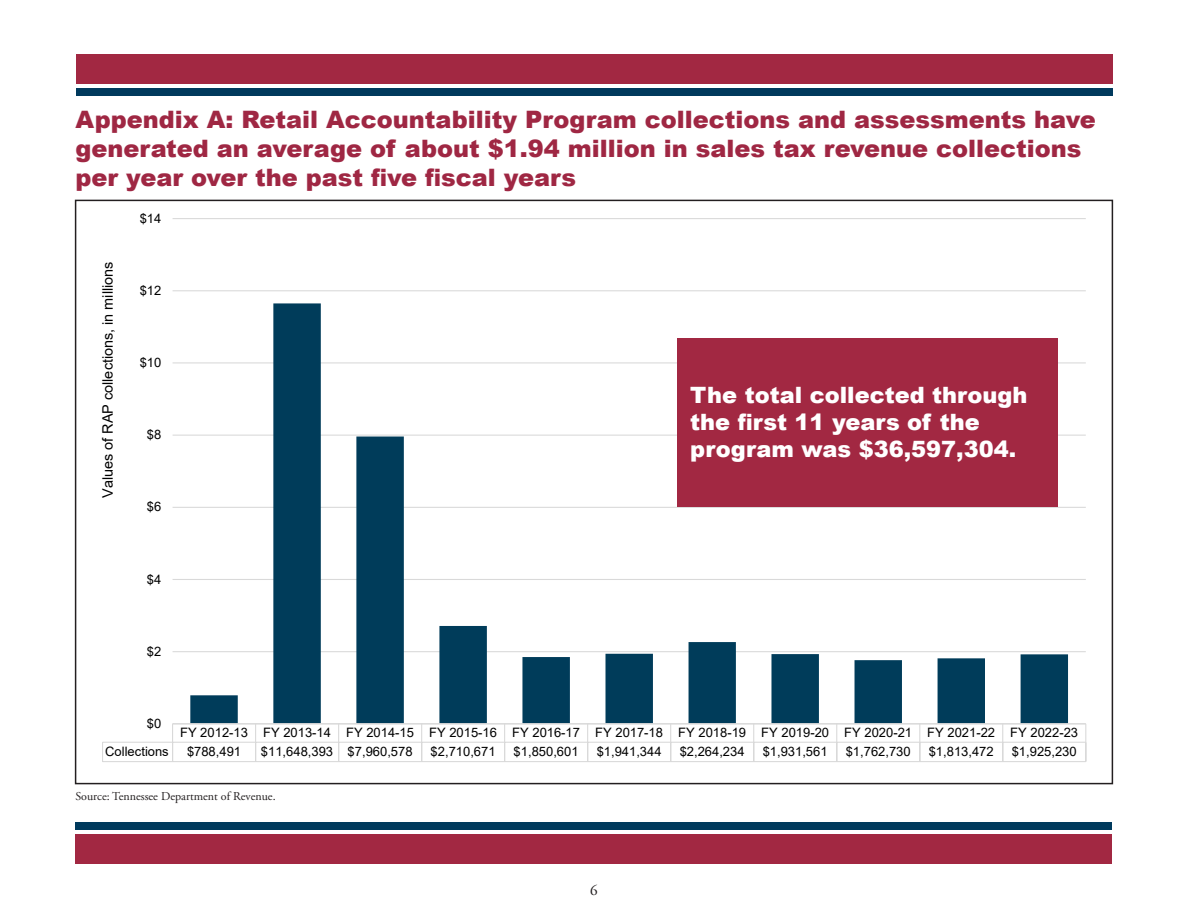
<style>
.page{position:relative;width:1188px;height:918px;background:#fff}
.page>*{position:absolute;margin:0;border:0;box-sizing:border-box;transform-origin:0 0}
.t1{font:900 24px/28.8px "Arial";color:#9f2743}
.t2{font:900 23.1px/32.5px "Arial";color:#fff}
.t3{font:900 22.5px/27px "Arial";color:#fff}
.t4{font:15px "Adobe Garamond Pro";color:#231f20}
.t5{font:14.4px "Arial";color:#000}
.t6{font:13.05px "Arial";color:#000}
.t7{font:12px "Adobe Garamond Pro";color:#231f20}
</style>
<div class="page">
<div style="left:76px;top:835px;width:1036px;height:29px;background:#a22842"></div>
<div style="left:76px;top:822px;width:1036px;height:8px;background:#003a5d"></div>
<div style="left:76px;top:54px;width:1036px;height:29px;background:#a22842"></div>
<div style="left:76px;top:88px;width:1036px;height:8px;background:#003a5d"></div>
<hr style="left:173px;top:651px;width:913px;height:1px;background:#d9d9d9">
<hr style="left:173px;top:579px;width:913px;height:1px;background:#d9d9d9">
<hr style="left:173px;top:507px;width:913px;height:1px;background:#d9d9d9">
<hr style="left:173px;top:435px;width:913px;height:1px;background:#d9d9d9">
<hr style="left:173px;top:362px;width:913px;height:1px;background:#d9d9d9">
<hr style="left:173px;top:290px;width:913px;height:1px;background:#d9d9d9">
<hr style="left:173px;top:218px;width:913px;height:1px;background:#d9d9d9">
<svg style="left:190px;top:303px;width:878px;height:420px"></svg>
<hr style="left:173px;top:723px;width:913px;height:1px;background:#d9d9d9">
<hr style="left:103px;top:742px;width:983px;height:1px;background:#d9d9d9">
<svg style="left:102px;top:742px;width:1px;height:20px"></svg>
<hr style="left:103px;top:761px;width:983px;height:1px;background:#d9d9d9">
<svg style="left:172px;top:724px;width:1px;height:37px"></svg>
<svg style="left:255px;top:724px;width:1px;height:37px"></svg>
<svg style="left:338px;top:724px;width:1px;height:37px"></svg>
<svg style="left:421px;top:724px;width:1px;height:37px"></svg>
<svg style="left:504px;top:724px;width:1px;height:37px"></svg>
<svg style="left:587px;top:724px;width:1px;height:37px"></svg>
<svg style="left:670px;top:724px;width:1px;height:37px"></svg>
<svg style="left:753px;top:724px;width:1px;height:37px"></svg>
<svg style="left:836px;top:724px;width:1px;height:37px"></svg>
<svg style="left:919px;top:724px;width:1px;height:37px"></svg>
<svg style="left:1002px;top:724px;width:1px;height:37px"></svg>
<svg style="left:1085px;top:724px;width:1px;height:37px"></svg>
<div style="left:677px;top:338px;width:381px;height:169px;background:#a22842"></div>
<p class="t1" style="left:76px;top:105px;width:1022px">Appendix A: Retail Accountability Program collections and assessments have generated an average of about $1.94 million in sales tax revenue collections per year over the past five fiscal years</p>
<p class="t5" style="left:98px;top:498px;width:238px;rotate:-90deg">Values of RAP collections, in millions</p>
<p class="t6" style="left:140px;top:209px;width:23px">$14</p>
<p class="t6" style="left:140px;top:281px;width:23px">$12</p>
<p class="t6" style="left:140px;top:354px;width:23px">$10</p>
<p class="t6" style="left:147px;top:426px;width:16px">$8</p>
<p class="t6" style="left:147px;top:498px;width:16px">$6</p>
<p class="t6" style="left:147px;top:570px;width:16px">$4</p>
<p class="t3" style="left:690px;top:381px;width:339px">The total collected through the first 11 years of the program was $36,597,304.</p>
<p class="t2" style="left:690px;top:384px;width:324px">through the first eleven years of the program was</p>
<p class="t6" style="left:147px;top:642px;width:16px">$2</p>
<p class="t6" style="left:147px;top:714px;width:16px">$0</p>
<p class="t6" style="left:180px;top:724px;width:899px">FY 2012-13 FY 2013-14 FY 2014-15 FY 2015-16 FY 2016-17 FY 2017-18 FY 2018-19 FY 2019-20 FY 2020-21 FY 2021-22 FY 2022-23</p>
<p class="t6" style="left:105px;top:742px;width:65px">Collections</p>
<p class="t6" style="left:187px;top:742px;width:56px">$788,491</p>
<p class="t6" style="left:261px;top:742px;width:153px">$11,648,393 $7,960,578</p>
<p class="t6" style="left:431px;top:742px;width:66px">$2,710,671</p>
<p class="t6" style="left:514px;top:742px;width:66px">$1,850,601</p>
<p class="t6" style="left:597px;top:742px;width:66px">$1,941,344</p>
<p class="t6" style="left:680px;top:742px;width:66px">$2,264,234</p>
<p class="t6" style="left:763px;top:742px;width:66px">$1,931,561</p>
<p class="t6" style="left:846px;top:742px;width:66px">$1,762,730</p>
<p class="t6" style="left:929px;top:742px;width:66px">$1,813,472</p>
<p class="t6" style="left:1012px;top:742px;width:66px">$1,925,230</p>
<p class="t7" style="left:76px;top:789px;width:202px">Source: Tennessee Department of Revenue.</p>
<p class="t4" style="left:590px;top:882px;width:9px">6</p>
</div>
